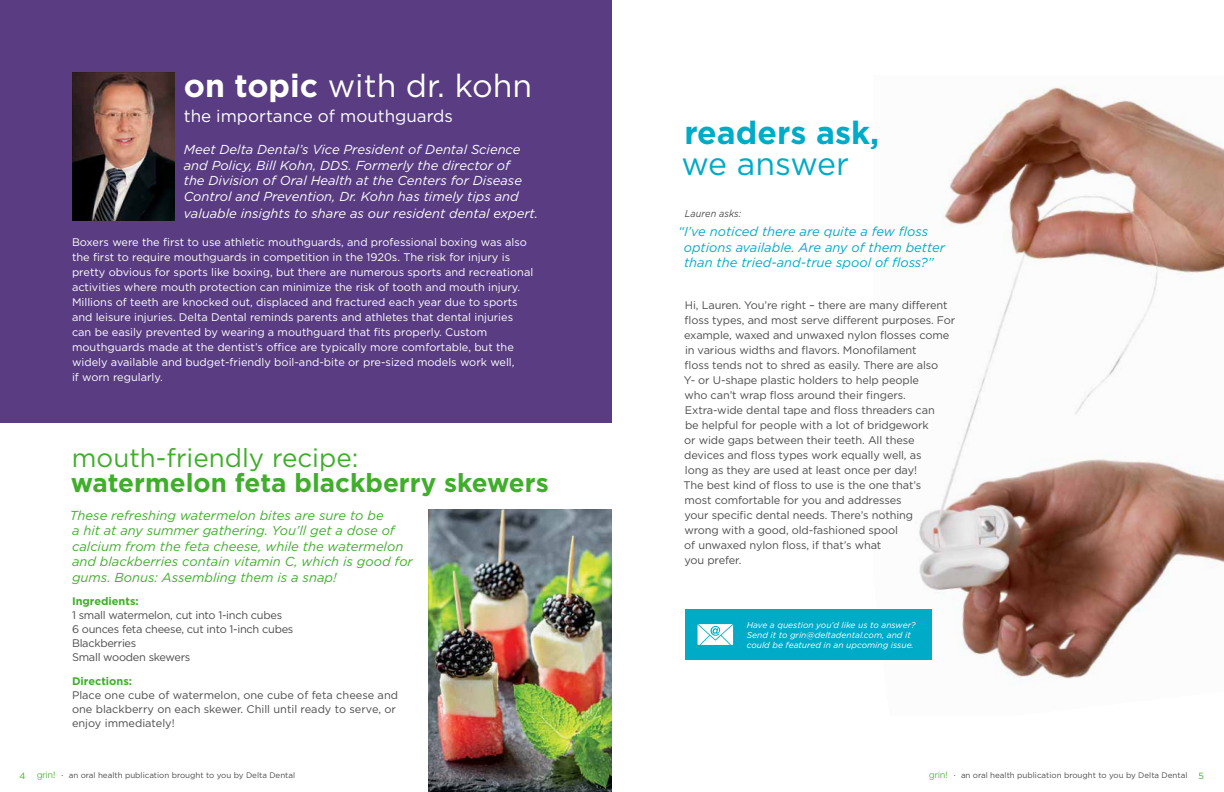
<style>
.page{position:relative;width:1224px;height:792px;background:#fff}
.page>*{position:absolute;margin:0;border:0;box-sizing:border-box;transform-origin:0 0}
.t1{font:32px "Gotham";color:#fff}
.t2{font:700 32px "Gotham";color:#00abc7}
.t3{font:32px "Gotham";letter-spacing:-.005em;color:#00abc7}
.t4{font:700 26px "Gotham";color:#3fae2a}
.t5{font:26px "Gotham";color:#3fae2a}
.t6{font:17px "Gotham";color:#fff}
.t7{font:italic 13px/15.6px "Gotham";color:#fff}
.t8{font:italic 13px/15.6px "Gotham";color:#3fae2a}
.t9{font:italic 13px/15.6px "Gotham";color:#00abc7}
.t10{font:11px/15px "Gotham";letter-spacing:-.01em;color:#4d4d4f}
.t11{font:11px/15px "Gotham";color:#fff}
.t12{font:700 11px "Gotham";color:#3fae2a}
.t13{font:italic 10px "Gotham";letter-spacing:.005em;color:#4d4d4f;scale:.92 1}
.t14{font:300 9px "Helvetica Neue LT Std";letter-spacing:.025em;color:#3fae2a;scale:1.07 1}
.t15{font:9px "Gotham";color:#3fae2a}
.t16{font:italic 8.5px/10.2px "Gotham";color:#fff}
.t17{font:8px "Gotham";color:#4d4d4f}
.s1{font-weight:700}
.s2{font-size:4px}
.s3{font-size:9px;color:#3fae2a}
</style>
<div class="page">
<div style="left:0;top:0;width:612px;height:423px;background:#593c82"></div>
<div style="left:72px;top:70px;width:105px;height:151px;background:#000;opacity:.35"></div>
<img style="left:428px;top:509px;width:184px;height:283px">
<img style="left:919px;top:86px;width:305px;height:593px">
<div style="left:685px;top:609px;width:247px;height:51px;background:#00abc7"></div>
<svg style="left:698px;top:624px;width:35px;height:21px"></svg>
<h1 class="t1" style="left:184px;top:68px;width:350px"><span class="s1">on topic</span> with dr. kohn</h1>
<h3 class="t6" style="left:184px;top:106px;width:271px">the importance of mouthguards</h3>
<p class="t7" style="left:184px;top:141px;width:340px">Meet Delta Dental’s Vice President of Dental Science and Policy, Bill Kohn, DDS. Formerly the director of the Division of Oral Health at the Centers for Disease Control and Prevention, Dr. Kohn has timely tips and</p>
<p class="t7" style="left:184px;top:205px;width:356px">valuable insights to share as our resident dental expert.</p>
<p class="t11" style="left:72px;top:234px;width:463px">Boxers were the first to use athletic mouthguards, and professional boxing was also the first to require mouthguards in competition in the 1920s. The risk for injury is pretty obvious for sports like boxing, but there are numerous sports and recreational activities where mouth protection can minimize the risk of tooth and mouth injury.<br>Millions of teeth are knocked out, displaced and fractured each year due to sports and leisure injuries. Delta Dental reminds parents and athletes that dental injuries can be easily prevented by wearing a mouthguard that fits properly. Custom mouthguards made at the dentist’s office are typically more comfortable, but the widely available and budget-friendly boil-and-bite or pre-sized models work well,<br>if worn regularly.</p>
<h2 class="t5" style="left:72px;top:443px;width:288px">mouth-friendly recipe:</h2>
<h2 class="t4" style="left:71px;top:467px;width:480px">watermelon feta blackberry skewers</h2>
<p class="t8" style="left:70px;top:507px;width:345px">These refreshing watermelon bites are sure to be<br>a hit at any summer gathering. You’ll get a dose of calcium from the feta cheese, while the watermelon and blackberries contain vitamin C, which is good for gums. Bonus: Assembling them is a snap!</p>
<p class="t12" style="left:72px;top:595px;width:68px">Ingredients:</p>
<p class="t10" style="left:72px;top:608px;width:223px;line-height:14px">1 small watermelon, cut into 1-inch cubes<br>6 ounces feta cheese, cut into 1-inch cubes<br>Blackberries<br>Small wooden skewers</p>
<p class="t12" style="left:72px;top:675px;width:62px">Directions:</p>
<p class="t10" style="left:72px;top:688px;width:328px;line-height:14px">Place one cube of watermelon, one cube of feta cheese and one blackberry on each skewer. Chill until ready to serve, or enjoy immediately!</p>
<h1 class="t2" style="left:684px;top:114px;width:196px">readers ask,</h1>
<h1 class="t3" style="left:682px;top:146px;width:169px">we answer</h1>
<p class="t13" style="left:685px;top:207px;width:63px">Lauren asks:</p>
<p class="t9" style="left:684px;top:223px;width:263px;text-indent:-6px">“I’ve noticed there are quite a few floss options available. Are any of them better than the tried-and-true spool of floss?”</p>
<p class="t10" style="left:684px;top:297px;width:273px">Hi, Lauren. You’re right – there are many different floss types, and most serve different purposes. For example, waxed and unwaxed nylon flosses come in various widths and flavors. Monofilament<br>floss tends not to shred as easily. There are also<br>Y- or U-shape plastic holders to help people<br>who can’t wrap floss around their fingers.<br>Extra-wide dental tape and floss threaders can<br>be helpful for people with a lot of bridgework<br>or wide gaps between their teeth. All these devices and floss types work equally well, as<br>long as they are used at least once per day!<br>The best kind of floss to use is the one that’s<br>most comfortable for you and addresses<br>your specific dental needs. There’s nothing<br>wrong with a good, old-fashioned spool<br>of unwaxed nylon floss, if that’s what<br>you prefer.</p>
<p class="t16" style="left:747px;top:619px;width:170px">Have a question you’d like us to answer?<br>Send it to grin@deltadental.com, and it could be featured in an upcoming issue.</p>
<p class="t15" style="left:20px;top:770px;width:8px">4</p>
<p class="t14" style="left:37px;top:770px;width:19px">grin!</p>
<p class="t17" style="left:61px;top:771px;width:235px"><span class="s2">•</span> an oral health publication brought to you by Delta Dental</p>
<p class="t14" style="left:929px;top:770px;width:19px">grin!</p>
<p class="t17" style="left:954px;top:771px;width:252px"><span class="s2">•</span> an oral health publication brought to you by Delta Dental <span class="s3">5</span></p>
</div>
